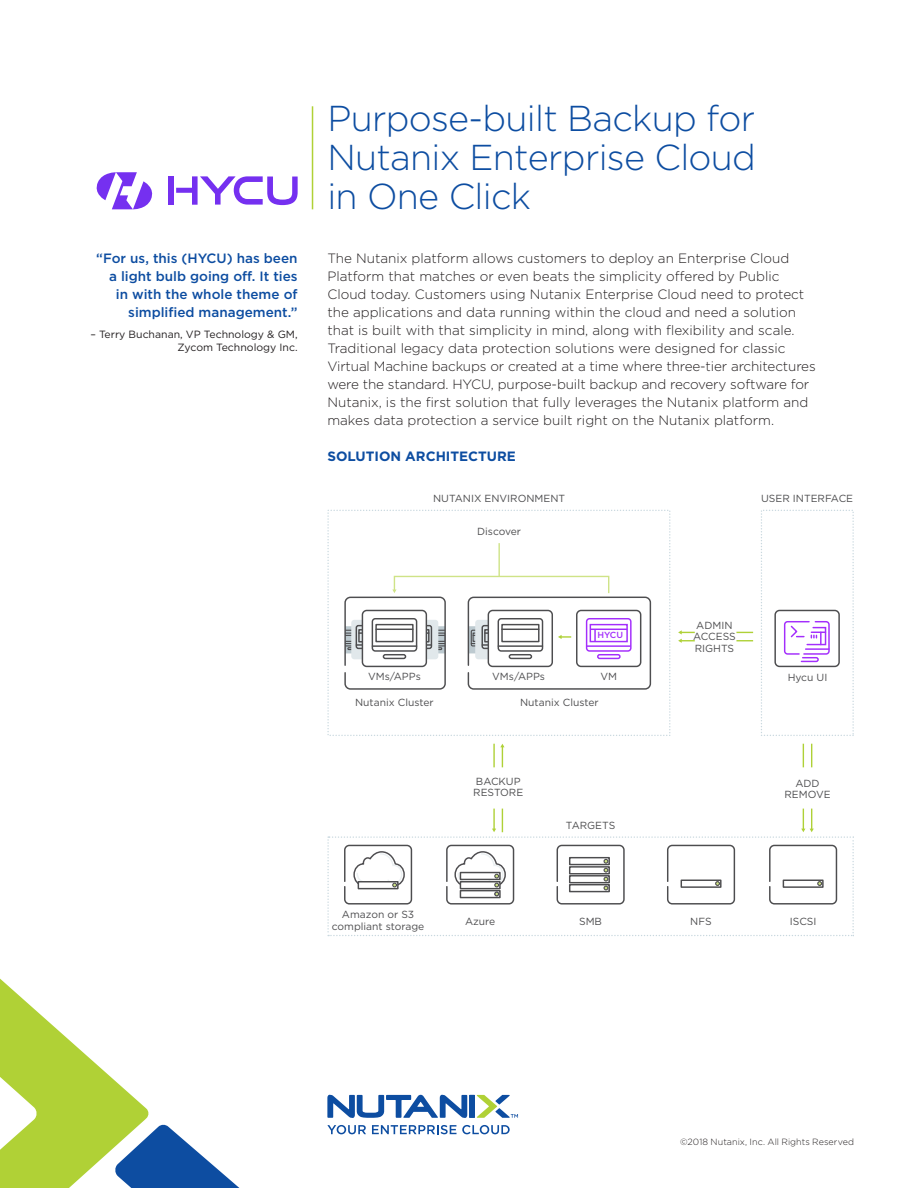
<style>
.page{position:relative;width:918px;height:1188px;background:#fff}
.page>*{position:absolute;margin:0;border:0;box-sizing:border-box;transform-origin:0 0}
.TitleSub{font:300 36px "Gotham";letter-spacing:-.02em;color:#0d4da1}
.WhiteText{font:300 13.5px/18px "Gotham";color:#231f20}
.BodyTextBeforeBullet{font:500 13.5px/18px "Gotham";color:#0d4da1;text-align:right}
.WhiteText-2{font:700 13.5px "Gotham";color:#0d4da1}
.BodyTextBeforeBullet-2{font:10.5px/12.6px "Gotham";color:#231f20;text-align:right}
.t1{font:10.35px/11.2px "Gotham";color:#4d4d4f;text-align:center}
.t2{font:300 9px "Gotham";letter-spacing:.005em;color:#231f20}
.t3{font:500 8.85px "Gotham";color:#a32efc}
</style>
<div class="page">
<svg style="left:0;top:978px;width:240px;height:210px"></svg>
<svg style="left:477px;top:1095px;width:41px;height:23px"></svg>
<div style="left:469px;top:1095px;width:6px;height:23px;background:#0d4da1"></div>
<svg style="left:327px;top:1095px;width:140px;height:23px"></svg>
<svg style="left:327px;top:1125px;width:39px;height:9px"></svg>
<svg style="left:372px;top:1125px;width:138px;height:9px"></svg>
<hr style="left:312px;top:106px;width:1px;height:103px;background:#b0d136">
<div style="left:168px;top:176px;width:5px;height:29px;background:#7530f0"></div>
<svg style="left:176px;top:176px;width:122px;height:29px"></svg>
<svg style="left:97px;top:172px;width:56px;height:37px"></svg>
<svg style="left:392px;top:575px;width:217px;height:18px"></svg>
<hr style="left:498px;top:543px;width:2px;height:33px;background:#afd137">
<div style="left:327px;top:510px;width:343px;height:226px;border:1px dashed #c9d8df"></div>
<div style="left:761px;top:510px;width:93px;height:226px;border:1px dashed #c9d8df"></div>
<svg style="left:558px;top:635px;width:13px;height:4px"></svg>
<svg style="left:678px;top:630px;width:17px;height:13px"></svg>
<hr style="left:493px;top:744px;width:2px;height:23px;background:#afd137">
<svg style="left:500px;top:744px;width:5px;height:23px"></svg>
<svg style="left:803px;top:744px;width:1px;height:23px"></svg>
<svg style="left:811px;top:744px;width:1px;height:23px"></svg>
<svg style="left:736px;top:632px;width:17px;height:1px"></svg>
<svg style="left:736px;top:640px;width:17px;height:1px"></svg>
<svg style="left:327px;top:809px;width:527px;height:127px"></svg>
<div style="left:774px;top:610px;width:66px;height:57px;border:1px solid #4d4d4f;border-radius:4px"></div>
<div style="left:576px;top:610px;width:65px;height:57px;border:1px solid #4d4d4f;border-radius:4px"></div>
<div style="left:586px;top:618px;width:46px;height:34px;border:1px solid #a32efc;border-radius:3px"></div>
<div style="left:597px;top:654px;width:24px;height:5px;border:1px solid #a32efc;border-radius:2px"></div>
<hr style="left:587px;top:645px;width:44px;height:2px;background:#a32efc">
<div style="left:590px;top:624px;width:38px;height:18px;border:1px solid #a32efc"></div>
<hr style="left:590px;top:629px;width:37px;height:1px;background:#a32efc">
<svg style="left:594px;top:630px;width:2px;height:12px"></svg>
<svg style="left:783px;top:621px;width:47px;height:42px"></svg>
<svg style="left:470px;top:626px;width:5px;height:27px"></svg>
<svg style="left:475px;top:620px;width:45px;height:39px"></svg>
<div style="left:482px;top:625px;width:32px;height:24px;border:1px solid #4d4d4f;border-radius:2px"></div>
<hr style="left:482px;top:644px;width:31px;height:2px;background:#4d4d4f">
<div style="left:484px;top:629px;width:28px;height:14px;border:1px solid #4d4d4f"></div>
<hr style="left:485px;top:632px;width:26px;height:2px;background:#4d4d4f">
<div style="left:488px;top:610px;width:64px;height:56px;background:#fff;border-radius:4px"></div>
<div style="left:488px;top:610px;width:65px;height:57px;border:1px solid #4d4d4f;border-radius:4px"></div>
<div style="left:498px;top:618px;width:45px;height:34px;border:1px solid #4d4d4f;border-radius:3px"></div>
<div style="left:509px;top:654px;width:23px;height:5px;border:1px solid #4d4d4f;border-radius:2px"></div>
<hr style="left:498px;top:645px;width:45px;height:2px;background:#4d4d4f">
<div style="left:501px;top:624px;width:39px;height:18px;border:1px solid #4d4d4f"></div>
<hr style="left:502px;top:629px;width:37px;height:1px;background:#4d4d4f">
<svg style="left:346px;top:626px;width:5px;height:27px"></svg>
<svg style="left:438px;top:626px;width:6px;height:27px"></svg>
<svg style="left:351px;top:620px;width:45px;height:39px"></svg>
<div style="left:356px;top:625px;width:32px;height:24px;border:1px solid #4d4d4f;border-radius:2px"></div>
<hr style="left:356px;top:644px;width:32px;height:2px;background:#4d4d4f">
<div style="left:358px;top:629px;width:28px;height:14px;border:1px solid #4d4d4f"></div>
<hr style="left:359px;top:632px;width:26px;height:2px;background:#4d4d4f">
<svg style="left:393px;top:620px;width:45px;height:39px"></svg>
<div style="left:399px;top:625px;width:33px;height:24px;border:1px solid #4d4d4f;border-radius:2px"></div>
<hr style="left:400px;top:644px;width:31px;height:2px;background:#4d4d4f">
<div style="left:402px;top:629px;width:28px;height:14px;border:1px solid #4d4d4f"></div>
<hr style="left:403px;top:632px;width:26px;height:2px;background:#4d4d4f">
<div style="left:362px;top:610px;width:64px;height:56px;background:#fff;border-radius:4px"></div>
<div style="left:362px;top:610px;width:65px;height:57px;border:1px solid #4d4d4f;border-radius:4px"></div>
<div style="left:372px;top:618px;width:45px;height:34px;border:1px solid #4d4d4f;border-radius:3px"></div>
<div style="left:383px;top:654px;width:23px;height:5px;border:1px solid #4d4d4f;border-radius:2px"></div>
<hr style="left:372px;top:645px;width:45px;height:2px;background:#4d4d4f">
<div style="left:375px;top:624px;width:39px;height:18px;border:1px solid #4d4d4f"></div>
<hr style="left:376px;top:629px;width:37px;height:1px;background:#4d4d4f">
<div style="left:344px;top:597px;width:102px;height:93px;border:1px solid #4e4e50;border-radius:5px"></div>
<div style="left:468px;top:597px;width:183px;height:93px;border:1px solid #4e4e50;border-radius:5px"></div>
<p class="BodyTextBeforeBullet" style="left:96px;top:249px;width:203px">“For us, this (HYCU) has been</p>
<p class="BodyTextBeforeBullet" style="left:109px;top:267px;width:190px">a light bulb going off. It ties</p>
<p class="BodyTextBeforeBullet" style="left:116px;top:285px;width:183px">in with the whole theme of simplified management.”</p>
<p class="BodyTextBeforeBullet-2" style="left:90px;top:328px;width:209px">– Terry Buchanan, VP Technology &amp; GM,<br>Zycom Technology Inc.</p>
<p class="TitleSub" style="left:327px;top:96px;width:429px">Purpose-built Backup for</p>
<p class="TitleSub" style="left:327px;top:135px;width:430px">Nutanix Enterprise Cloud</p>
<p class="TitleSub" style="left:327px;top:174px;width:205px">in One Click</p>
<p class="WhiteText" style="left:327px;top:249px;width:463px">The Nutanix platform allows customers to deploy an Enterprise Cloud<br>Platform that matches or even beats the simplicity offered by Public</p>
<p class="WhiteText" style="left:327px;top:285px;width:478px">Cloud today. Customers using Nutanix Enterprise Cloud need to protect</p>
<p class="WhiteText" style="left:327px;top:303px;width:470px">the applications and data running within the cloud and need a solution</p>
<p class="WhiteText" style="left:327px;top:321px;width:469px">that is built with that simplicity in mind, along with flexibility and scale.<br>Traditional legacy data protection solutions were designed for classic</p>
<p class="WhiteText" style="left:327px;top:357px;width:490px">Virtual Machine backups or created at a time where three-tier architectures were the standard. HYCU, purpose-built backup and recovery software for Nutanix, is the first solution that fully leverages the Nutanix platform and makes data protection a service built right on the Nutanix platform.</p>
<p class="WhiteText-2" style="left:327px;top:448px;width:190px">SOLUTION ARCHITECTURE</p>
<p class="t1" style="left:433px;top:493px;width:134px">NUTANIX ENVIRONMENT</p>
<p class="t1" style="left:761px;top:493px;width:94px">USER INTERFACE</p>
<p class="t1" style="left:477px;top:525px;width:45px">Discover</p>
<p class="t3" style="left:597px;top:630px;width:27px">HYCU</p>
<p class="t1" style="left:693px;top:620px;width:44px">ADMIN<br>ACCESS<br>RIGHTS</p>
<p class="t1" style="left:368px;top:671px;width:54px">VMs/APPs</p>
<p class="t1" style="left:492px;top:671px;width:54px">VMs/APPs</p>
<p class="t1" style="left:355px;top:696px;width:80px">Nutanix Cluster</p>
<p class="t1" style="left:520px;top:696px;width:80px">Nutanix Cluster</p>
<p class="t1" style="left:600px;top:670px;width:18px">VM</p>
<p class="t1" style="left:788px;top:671px;width:41px">Hycu UI</p>
<p class="t1" style="left:473px;top:776px;width:52px;text-align:left">BACKUP<br>RESTORE</p>
<p class="t1" style="left:566px;top:819px;width:51px">TARGETS</p>
<p class="t1" style="left:784px;top:777px;width:48px">ADD<br>REMOVE</p>
<p class="t1" style="left:332px;top:909px;width:94px">Amazon or S3 compliant storage</p>
<p class="t1" style="left:690px;top:915px;width:23px">NFS</p>
<p class="t1" style="left:790px;top:915px;width:28px">ISCSI</p>
<p class="t1" style="left:465px;top:915px;width:32px">Azure</p>
<p class="t1" style="left:579px;top:915px;width:24px">SMB</p>
<p class="t2" style="left:680px;top:1137px;width:176px">©2018 Nutanix, Inc. All Rights Reserved</p>
</div>
